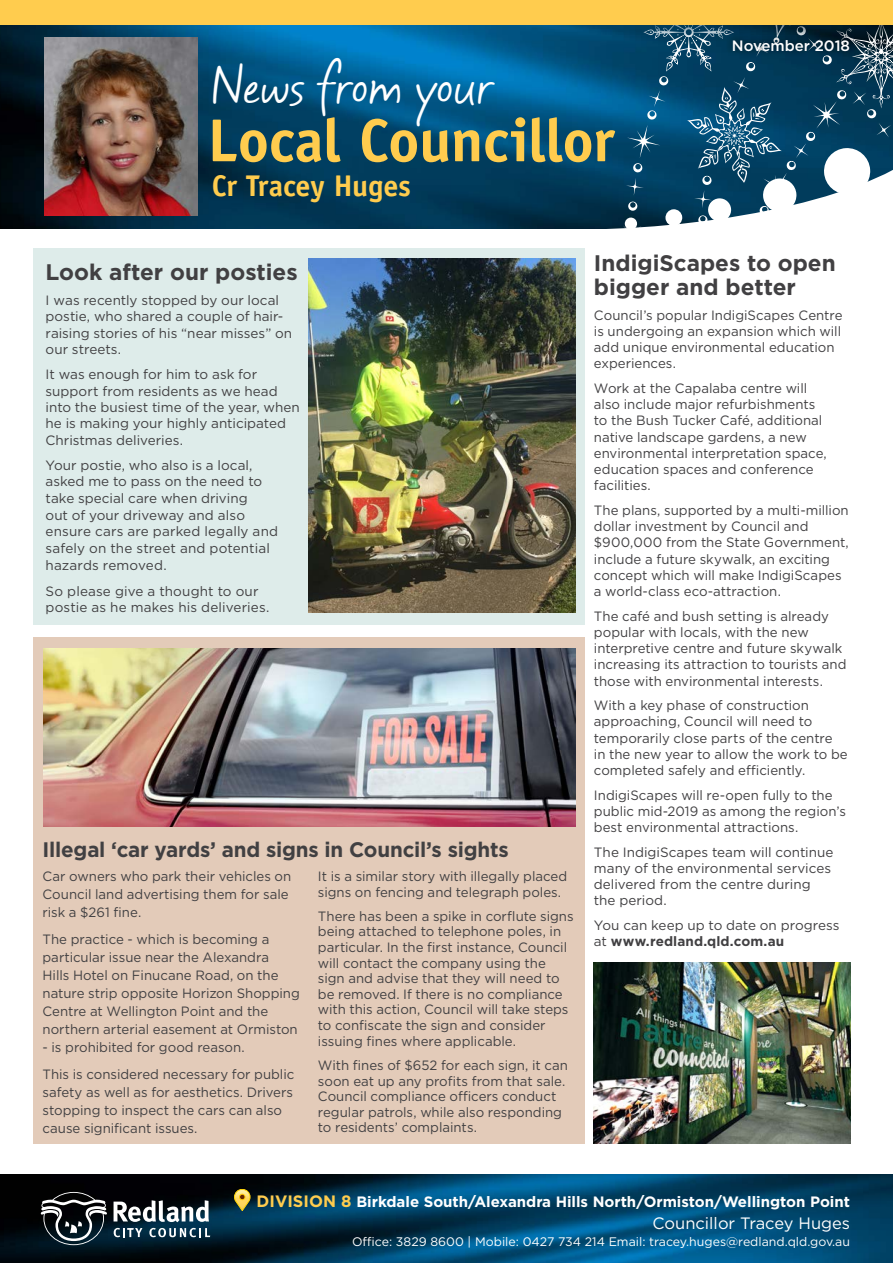
<style>
.page{position:relative;width:893px;height:1263px;background:#fff}
.page>*{position:absolute;margin:0;border:0;box-sizing:border-box;transform-origin:0 0}
.t1{font:700 60.75px "Officina Sans";letter-spacing:-.01em;color:#ffcc4e}
.t2{font:49.8px "Mayfield";letter-spacing:-.015em;color:#fff}
.t3{font:700 30px "Officina Sans";letter-spacing:-.005em;color:#ffcc4e}
.t4{font:700 22.5px/24px "Gotham";color:#414042}
.t5{font:700 21px "Gotham";letter-spacing:-.01em;color:#414042}
.t6{font:16.5px "Gotham";color:#fff}
.t7{font:700 15px "Gotham";color:#fff}
.t8{font:500 15px "Gotham";color:#fff}
.t9{font:13.5px/16.2px "Gotham";color:#414042}
.t10{font:12.3px "Gotham";color:#fff}
.s1{font-weight:700}
.s2{font-size:16.5px;color:#ffcc4e}
</style>
<div class="page">
<img style="left:0;top:1174px;width:893px;height:89px">
<img style="left:0;top:25px;width:611px;height:116px">
<svg style="left:114px;top:1200px;width:95px;height:22px"></svg>
<svg style="left:149px;top:1228px;width:61px;height:9px"></svg>
<svg style="left:114px;top:1228px;width:28px;height:9px"></svg>
<svg style="left:41px;top:1192px;width:66px;height:53px;background:#3b4247"></svg>
<div style="left:0;top:0;width:893px;height:25px;background:#ffcc4e"></div>
<svg style="left:0;top:141px;width:611px;height:88px;background:#00334f"></svg>
<svg style="left:611px;top:25px;width:282px;height:204px"></svg>
<div style="left:625px;top:217px;width:12px;height:13px;background:#fff;border-radius:50%"></div>
<div style="left:665px;top:209px;width:17px;height:17px;background:#fff;border-radius:50%"></div>
<div style="left:708px;top:198px;width:23px;height:24px;background:#fff;border-radius:50%"></div>
<div style="left:725px;top:32px;width:132px;height:27px;background:#000;opacity:.75"></div>
<div style="left:33px;top:637px;width:551px;height:507px;background:#e3cbb9"></div>
<img style="left:44px;top:38px;width:154px;height:178px">
<svg style="left:234px;top:1189px;width:16px;height:21px"></svg>
<div style="left:33px;top:249px;width:551px;height:376px;background:#deecea"></div>
<img style="left:309px;top:258px;width:266px;height:354px">
<img style="left:594px;top:962px;width:256px;height:182px">
<img style="left:43px;top:648px;width:532px;height:178px">
<h2 class="t2" style="left:212px;top:52px;width:283px">News from your</h2>
<h1 class="t1" style="left:207px;top:103px;width:409px">Local Councillor</h1>
<h3 class="t3" style="left:212px;top:167px;width:201px">Cr Tracey Huges</h3>
<p class="t8" style="left:732px;top:35px;width:120px">November 2018</p>
<h3 class="t4" style="left:46px;top:259px;width:254px">Look after our posties</h3>
<p class="t9" style="left:46px;top:292px;width:248px">I was recently stopped by our local postie, who shared a couple of hair&shy;raising stories of his “near misses” on our streets.</p>
<p class="t9" style="left:46px;top:366px;width:256px">It was enough for him to ask for support from residents as we head into the busiest time of the year, when he is making your highly anticipated<br>Christmas deliveries.</p>
<p class="t9" style="left:46px;top:456px;width:234px;line-height:16.8px">Your postie, who also is a local, asked me to pass on the need to take special care when driving<br>out of your driveway and also ensure cars are parked legally and safely on the street and potential hazards removed.</p>
<p class="t9" style="left:46px;top:582px;width:225px;line-height:16.8px">So please give a thought to our postie as he makes his deliveries.</p>
<h3 class="t5" style="left:43px;top:835px;width:468px">Illegal ‘car yards’ and signs in Council’s sights</h3>
<p class="t9" style="left:43px;top:867px;width:250px;line-height:18px">Car owners who park their vehicles on<br>Council land advertising them for sale risk a $261 fine.</p>
<p class="t9" style="left:43px;top:929px;width:259px;line-height:18px">The practice - which is becoming a particular issue near the Alexandra<br>Hills Hotel on Finucane Road, on the nature strip opposite Horizon Shopping Centre at Wellington Point and the northern arterial easement at Ormiston</p>
<p class="t9" style="left:43px;top:1034px;width:253px;line-height:26.5px">- is prohibited for good reason.<br>This is considered necessary for public</p>
<p class="t9" style="left:43px;top:1082px;width:252px;line-height:18px">safety as well as for aesthetics. Drivers stopping to inspect the cars can also cause significant issues.</p>
<p class="t9" style="left:318px;top:868px;width:251px;line-height:15.6px">It is a similar story with illegally placed signs on fencing and telegraph poles.</p>
<p class="t9" style="left:318px;top:908px;width:257px;line-height:15.6px">There has been a spike in corflute signs being attached to telephone poles, in particular. In the first instance, Council will contact the company using the sign and advise that they will need to be removed. If there is no compliance with this action, Council will take steps to confiscate the sign and consider issuing fines where applicable.</p>
<p class="t9" style="left:318px;top:1057px;width:251px;line-height:15.6px">With fines of $652 for each sign, it can soon eat up any profits from that sale.<br>Council compliance officers conduct regular patrols, while also responding to residents’ complaints.</p>
<h3 class="t4" style="left:594px;top:251px;width:243px">IndigiScapes to open bigger and better</h3>
<p class="t9" style="left:594px;top:307px;width:250px">Council’s popular IndigiScapes Centre is undergoing an expansion which will add unique environmental education experiences.</p>
<p class="t9" style="left:594px;top:380px;width:234px">Work at the Capalaba centre will also include major refurbishments to the Bush Tucker Café, additional native landscape gardens, a new environmental interpretation space, education spaces and conference facilities.</p>
<p class="t9" style="left:594px;top:502px;width:256px">The plans, supported by a multi-million dollar investment by Council and $900,000 from the State Government, include a future skywalk, an exciting concept which will make IndigiScapes a world-class eco-attraction.</p>
<p class="t9" style="left:594px;top:607px;width:254px">The café and bush setting is already popular with locals, with the new interpretive centre and future skywalk increasing its attraction to tourists and those with environmental interests.</p>
<p class="t9" style="left:594px;top:697px;width:255px">With a key phase of construction approaching, Council will need to temporarily close parts of the centre<br>in the new year to allow the work to be completed safely and efficiently.</p>
<p class="t9" style="left:594px;top:786px;width:254px">IndigiScapes will re-open fully to the public mid-2019 as among the region’s best environmental attractions.</p>
<p class="t9" style="left:594px;top:844px;width:241px">The IndigiScapes team will continue many of the environmental services delivered from the centre during the period.</p>
<p class="t9" style="left:594px;top:917px;width:247px">You can keep up to date on progress at <span class="s1">www.redland.qld.com.au</span></p>
<p class="t7" style="left:257px;top:1192px;width:595px"><span class="s2">DIVISION 8</span> Birkdale South/Alexandra Hills North/Ormiston/Wellington Point</p>
<p class="t6" style="left:653px;top:1213px;width:199px">Councillor Tracey Huges</p>
<p class="t10" style="left:352px;top:1234px;width:499px">Office: 3829 8600 | Mobile: 0427 734 214 Email: tracey.huges@redland.qld.gov.au</p>
</div>
